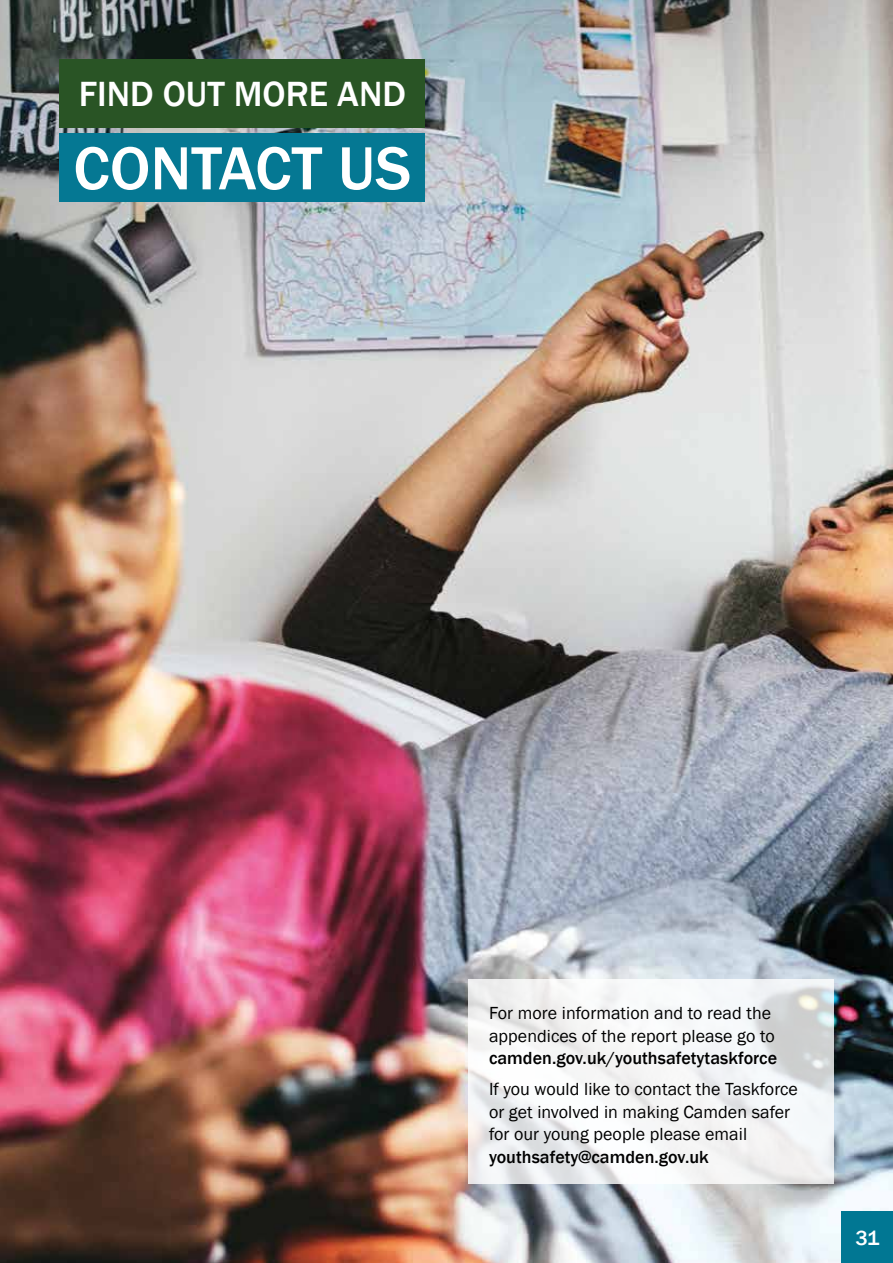
<style>
.page{position:relative;width:893px;height:1263px;background:#fff}
.page>*{position:absolute;margin:0;border:0;box-sizing:border-box;transform-origin:0 0}
.t1{font:500 63px "Franklin Gothic";color:#fff}
.t2{font:500 36px "Franklin Gothic";color:#fff}
.t3{font:500 21px "Franklin Gothic";color:#fff}
.t4{font:18px/22.5px "Franklin Gothic";letter-spacing:.005em;color:#000}
.t5{font:500 18px "Franklin Gothic";letter-spacing:.005em;color:#000}
</style>
<div class="page">
<img style="left:0;top:0;width:893px;height:1263px">
<div style="left:842px;top:1212px;width:51px;height:51px;background:#017793"></div>
<div style="left:60px;top:60px;width:365px;height:68px;background:#295425"></div>
<div style="left:60px;top:133px;width:365px;height:68px;background:#057893"></div>
<svg style="left:468px;top:979px;width:365px;height:205px;fill:#f4f5f6"></svg>
<h2 class="t2" style="left:79px;top:72px;width:329px">FIND OUT MORE AND</h2>
<h1 class="t1" style="left:73px;top:129px;width:339px">CONTACT US</h1>
<p class="t4" style="left:489px;top:1002px;width:287px">For more information and to read the appendices of the report please go to</p>
<p class="t5" style="left:489px;top:1047px;width:290px">camden.gov.uk/youthsafetytaskforce</p>
<p class="t4" style="left:489px;top:1078px;width:310px">If you would like to contact the Taskforce or get involved in making Camden safer for our young people please email</p>
<p class="t5" style="left:489px;top:1145px;width:221px">youthsafety@camden.gov.uk</p>
<p class="t3" style="left:855px;top:1225px;width:26px">31</p>
</div>
